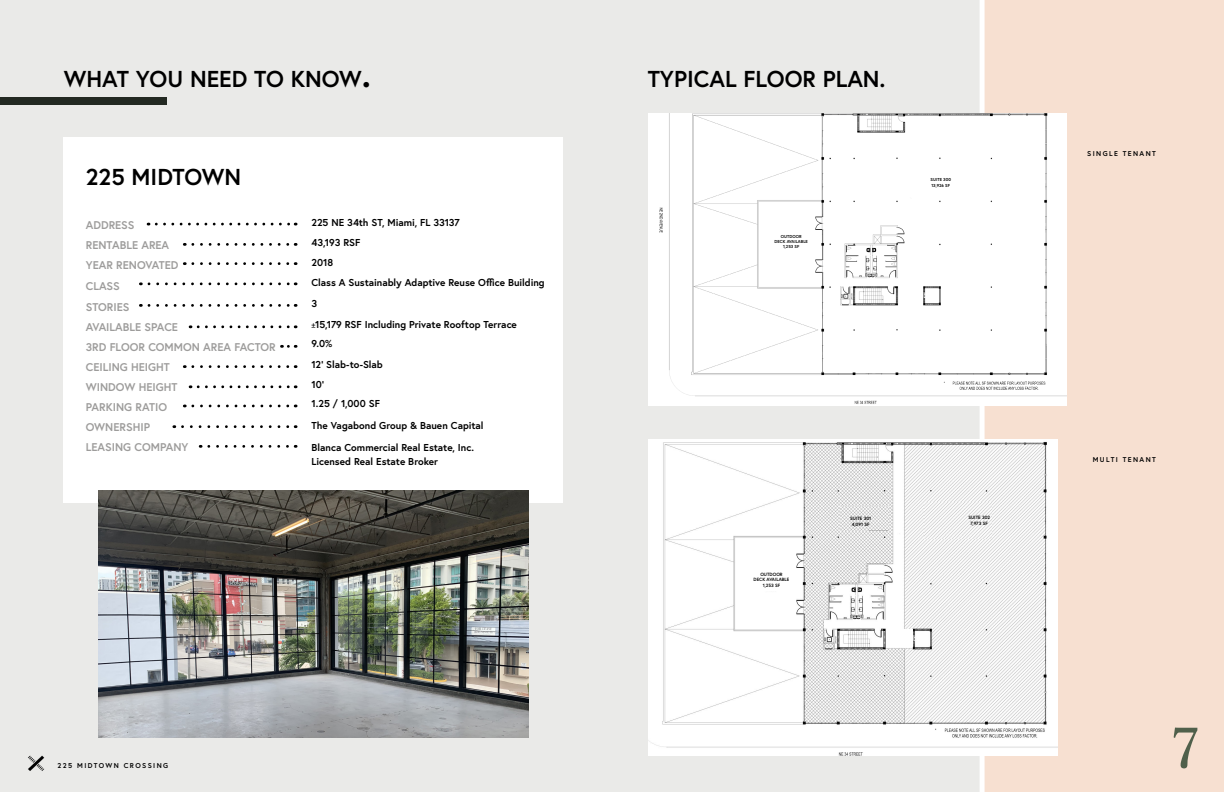
<style>
.page{position:relative;width:1224px;height:792px;background:#eaeae8}
.page>*{position:absolute;margin:0;border:0;box-sizing:border-box;transform-origin:0 0}
.t1{font:60px "Marion";color:#50604b}
.t2{font:700 23px "Europa";color:#000}
.t3{font:700 11.2px/20px "Europa";color:#9d9c9b}
.t4{font:700 10px/20.1px "Europa";letter-spacing:-.005em;color:#000}
.t5{font:700 7px "Europa";letter-spacing:.2em;color:#000}
.t6{font:700 4.6px/5.5px "Europa";color:#000;text-align:center}
.t7{font:700 4.3px/5.2px "Europa";color:#000}
.s1{font-size:35px}
.s2{font-family:"Mr Eaves San OT"}
</style>
<div class="page">
<div style="left:64px;top:137px;width:499px;height:366px;background:#fff"></div>
<div style="left:0;top:97px;width:166px;height:8px;background:#232922"></div>
<div style="left:980px;top:0;width:244px;height:792px;background:#f7e0d1"></div>
<img style="left:98px;top:491px;width:431px;height:247px">
<svg style="left:156px;top:223px;width:140px;height:2px"></svg>
<svg style="left:193px;top:243px;width:103px;height:3px"></svg>
<svg style="left:193px;top:262px;width:103px;height:3px"></svg>
<svg style="left:149px;top:282px;width:147px;height:3px"></svg>
<svg style="left:149px;top:304px;width:147px;height:3px"></svg>
<svg style="left:198px;top:325px;width:98px;height:3px"></svg>
<svg style="left:288px;top:345px;width:8px;height:3px"></svg>
<svg style="left:193px;top:365px;width:103px;height:3px"></svg>
<svg style="left:198px;top:385px;width:98px;height:3px"></svg>
<svg style="left:193px;top:405px;width:103px;height:2px"></svg>
<svg style="left:183px;top:425px;width:113px;height:3px"></svg>
<svg style="left:209px;top:445px;width:87px;height:3px"></svg>
<img style="left:648px;top:113px;width:418px;height:293px">
<div style="left:865px;top:176px;width:31px;height:21px;background:#fff"></div>
<div style="left:776px;top:232px;width:30px;height:21px;background:#fff"></div>
<img style="left:648px;top:439px;width:409px;height:317px">
<div style="left:755px;top:569px;width:33px;height:22px;background:#fff"></div>
<img style="left:925px;top:502px;width:67px;height:37px">
<div style="left:886px;top:630px;width:27px;height:17px;background:#fff"></div>
<img style="left:841px;top:506px;width:47px;height:24px">
<h2 class="t2" style="left:64px;top:63px;width:309px">WHAT YOU NEED TO KNOW<span class="s1">.</span></h2>
<h2 class="t2" style="left:648px;top:63px;width:239px">TYPICAL FLOOR PLAN.</h2>
<h2 class="t2" style="left:86px;top:161px;width:157px">225 MIDTOWN</h2>
<p class="t7" style="left:931px;top:177px;width:22px">SUITE 300<br>13,926 SF</p>
<p class="t3" style="left:86px;top:214px;width:94px;line-height:20.3px">ADDRESS<br>RENTABLE AREA<br>YEAR RENOVATED<br>CLASS</p>
<p class="t3" style="left:86px;top:297px;width:191px">STORIES<br>AVAILABLE SPACE<br>3RD FLOOR COMMON AREA FACTOR<br>CEILING HEIGHT<br>WINDOW HEIGHT<br>PARKING RATIO<br>OWNERSHIP<br>LEASING COMPANY</p>
<p class="t4" style="left:312px;top:213px;width:235px">225 NE 34th ST, Miami, FL 33137<br>43,193 RSF<br>2018<br>Class A Sustainably Adaptive Reuse Office Building<br>3</p>
<p class="t4" style="left:312px;top:315px;width:207px;line-height:18.9px"><span class="s2">±</span>15,179 RSF Including Private Rooftop Terrace<br>9.0%</p>
<p class="t4" style="left:312px;top:354px;width:73px">12’ Slab-to-Slab<br>10’<br>1.25 / 1,000 SF</p>
<p class="t4" style="left:312px;top:414px;width:173px;line-height:22px">The Vagabond Group &amp; Bauen Capital<br>Blanca Commercial Real Estate, Inc.</p>
<p class="t4" style="left:312px;top:451px;width:128px">Licensed Real Estate Broker</p>
<p class="t7" style="left:775px;top:234px;width:35px;text-align:center">OUTDOOR<br>DECK AVAILABLE<br>1,253 SF</p>
<p class="t6" style="left:754px;top:571px;width:37px">OUTDOOR<br>DECK AVAILABLE<br>1,253 SF</p>
<p class="t6" style="left:850px;top:516px;width:23px">SUITE 301<br>4,091 SF</p>
<p class="t6" style="left:968px;top:515px;width:23px">SUITE 302<br>7,973 SF</p>
<p class="t5" style="left:58px;top:760px;width:112px">225 MIDTOWN CROSSING</p>
<p class="t5" style="left:1087px;top:149px;width:70px">SINGLE TENANT</p>
<p class="t5" style="left:1093px;top:455px;width:65px">MULTI TENANT</p>
<h1 class="t1" style="left:1172px;top:712px;width:27px">7</h1>
</div>
